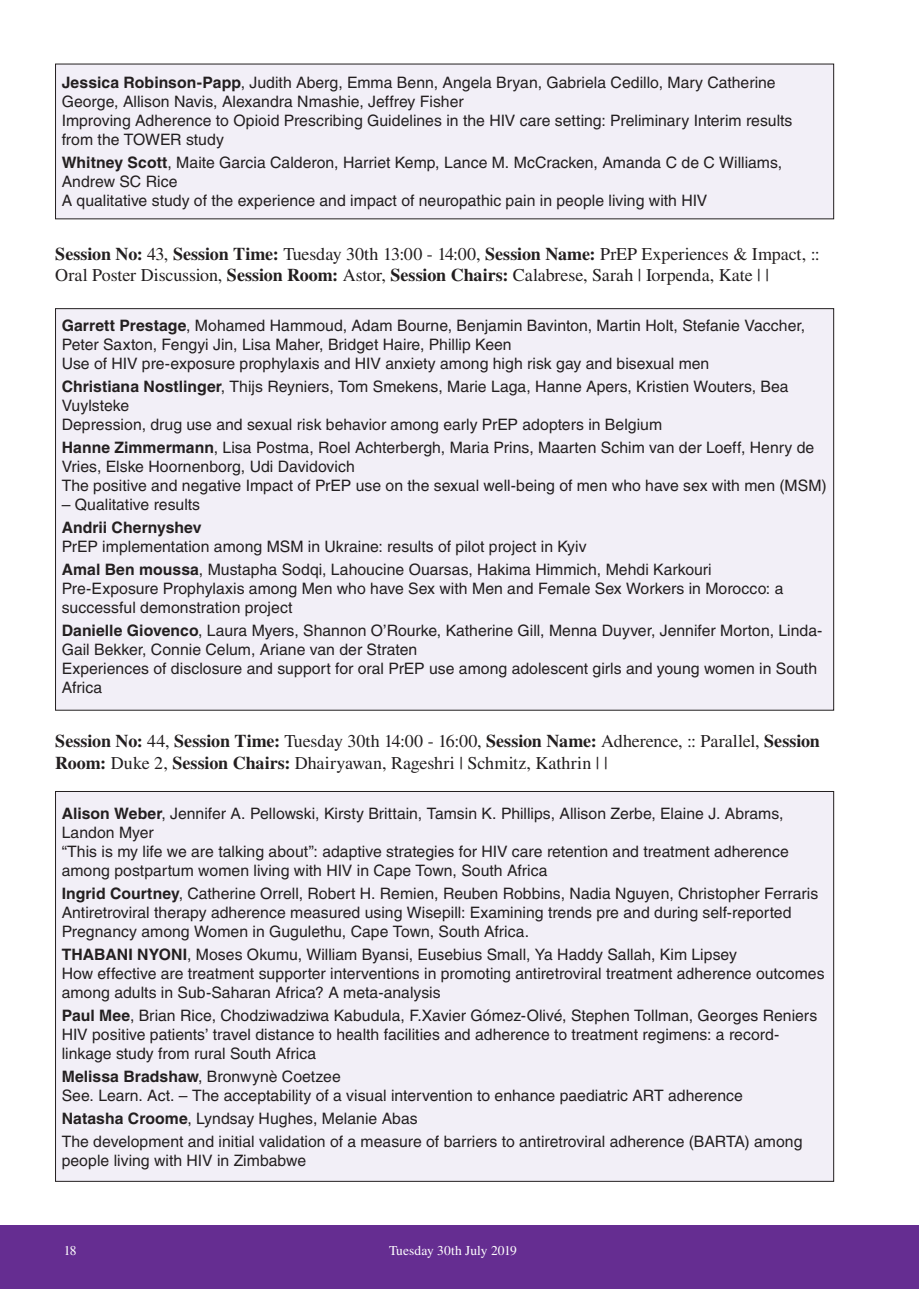
<style>
.page{position:relative;width:919px;height:1289px;background:#fff}
.page>*{position:absolute;margin:0;border:0;box-sizing:border-box;transform-origin:0 0}
.t1{font:18px/21.6px "Times LT Std";letter-spacing:-.005em;color:#231f20}
.t2{font:15.75px/18.9px "Helvetica LT Std";color:#231f20}
.t3{font:700 15.75px "Helvetica LT Std";color:#231f20}
.t4{font:13.5px "Times LT Std";color:#fff}
.s1{font-weight:700}
</style>
<div class="page">
<div style="left:0;top:1225px;width:918px;height:63px;background:#652d91"></div>
<div style="left:56px;top:64px;width:777px;height:155px;background:#f2eff7"></div>
<div style="left:56px;top:791px;width:777px;height:390px;background:#f2eff7"></div>
<div style="left:56px;top:308px;width:777px;height:402px;background:#f2eff7"></div>
<p class="t2" style="left:62px;top:73px;width:732px"><span class="s1">Jessica Robinson-Papp</span>, Judith Aberg, Emma Benn, Angela Bryan, Gabriela Cedillo, Mary Catherine George, Allison Navis, Alexandra Nmashie, Jeffrey Fisher<br>Improving Adherence to Opioid Prescribing Guidelines in the HIV care setting: Preliminary Interim results from the TOWER study</p>
<p class="t2" style="left:62px;top:153px;width:722px"><span class="s1">Whitney Scott</span>, Maite Garcia Calderon, Harriet Kemp, Lance M. McCracken, Amanda C de C Williams,<br>Andrew SC Rice<br>A qualitative study of the experience and impact of neuropathic pain in people living with HIV</p>
<p class="t1" style="left:55px;top:243px;width:765px"><span class="s1">Session No:</span> 43, <span class="s1">Session Time:</span> Tuesday 30th 13:00 - 14:00, <span class="s1">Session Name:</span> PrEP Experiences &amp; Impact, ::<br>Oral Poster Discussion, <span class="s1">Session Room:</span> Astor, <span class="s1">Session Chairs:</span> Calabrese, Sarah | Iorpenda, Kate | |</p>
<p class="t2" style="left:62px;top:316px;width:745px"><span class="s1">Garrett Prestage</span>, Mohamed Hammoud, Adam Bourne, Benjamin Bavinton, Martin Holt, Stefanie Vaccher,<br>Peter Saxton, Fengyi Jin, Lisa Maher, Bridget Haire, Phillip Keen<br>Use of HIV pre-exposure prophylaxis and HIV anxiety among high risk gay and bisexual men</p>
<p class="t2" style="left:62px;top:377px;width:728px"><span class="s1">Christiana Nostlinger</span>, Thijs Reyniers, Tom Smekens, Marie Laga, Hanne Apers, Kristien Wouters, Bea<br>Vuylsteke<br>Depression, drug use and sexual risk behavior among early PrEP adopters in Belgium</p>
<p class="t2" style="left:62px;top:438px;width:766px"><span class="s1">Hanne Zimmermann</span>, Lisa Postma, Roel Achterbergh, Maria Prins, Maarten Schim van der Loeff, Henry de<br>Vries, Elske Hoornenborg, Udi Davidovich<br>The positive and negative Impact of PrEP use on the sexual well-being of men who have sex with men (MSM)</p>
<p class="t2" style="left:62px;top:495px;width:140px">– Qualitative results</p>
<p class="t3" style="left:62px;top:518px;width:141px">Andrii Chernyshev</p>
<p class="t2" style="left:62px;top:535px;width:651px;line-height:23.1px">PrEP implementation among MSM in Ukraine: results of pilot project in Kyiv<br><span class="s1">Amal Ben moussa</span>, Mustapha Sodqi, Lahoucine Ouarsas, Hakima Himmich, Mehdi Karkouri</p>
<p class="t2" style="left:62px;top:579px;width:723px">Pre-Exposure Prophylaxis among Men who have Sex with Men and Female Sex Workers in Morocco: a successful demonstration project</p>
<p class="t2" style="left:62px;top:621px;width:762px"><span class="s1">Danielle Giovenco</span>, Laura Myers, Shannon O’Rourke, Katherine Gill, Menna Duyver, Jennifer Morton, Linda-Gail Bekker, Connie Celum, Ariane van der Straten<br>Experiences of disclosure and support for oral PrEP use among adolescent girls and young women in South Africa</p>
<p class="t1" style="left:55px;top:730px;width:766px"><span class="s1">Session No:</span> 44, <span class="s1">Session Time:</span> Tuesday 30th 14:00 - 16:00, <span class="s1">Session Name:</span> Adherence, :: Parallel, <span class="s1">Session<br>Room:</span> Duke 2, <span class="s1">Session Chairs:</span> Dhairyawan, Rageshri | Schmitz, Kathrin | |</p>
<p class="t2" style="left:62px;top:803px;width:728px"><span class="s1">Alison Weber</span>, Jennifer A. Pellowski, Kirsty Brittain, Tamsin K. Phillips, Allison Zerbe, Elaine J. Abrams, Landon Myer<br>“This is my life we are talking about”: adaptive strategies for HIV care retention and treatment adherence among postpartum women living with HIV in Cape Town, South Africa</p>
<p class="t2" style="left:62px;top:883px;width:758px"><span class="s1">Ingrid Courtney</span>, Catherine Orrell, Robert H. Remien, Reuben Robbins, Nadia Nguyen, Christopher Ferraris<br>Antiretroviral therapy adherence measured using Wisepill: Examining trends pre and during self-reported<br>Pregnancy among Women in Gugulethu, Cape Town, South Africa.</p>
<p class="t2" style="left:62px;top:944px;width:764px"><span class="s1">THABANI NYONI</span>, Moses Okumu, William Byansi, Eusebius Small, Ya Haddy Sallah, Kim Lipsey<br>How effective are treatment supporter interventions in promoting antiretroviral treatment adherence outcomes among adults in Sub-Saharan Africa? A meta-analysis</p>
<p class="t2" style="left:62px;top:1005px;width:757px"><span class="s1">Paul Mee</span>, Brian Rice, Chodziwadziwa Kabudula, F.Xavier Gómez-Olivé, Stephen Tollman, Georges Reniers<br>HIV positive patients’ travel distance to health facilities and adherence to treatment regimens: a record&shy;linkage study from rural South Africa</p>
<p class="t2" style="left:62px;top:1066px;width:682px"><span class="s1">Melissa Bradshaw</span>, Bronwynè Coetzee<br>See. Learn. Act. – The acceptability of a visual intervention to enhance paediatric ART adherence</p>
<p class="t2" style="left:62px;top:1106px;width:742px;line-height:23.1px"><span class="s1">Natasha Croome</span>, Lyndsay Hughes, Melanie Abas<br>The development and initial validation of a measure of barriers to antiretroviral adherence (BARTA) among</p>
<p class="t2" style="left:62px;top:1150px;width:246px">people living with HIV in Zimbabwe</p>
<p class="t4" style="left:64px;top:1243px;width:14px">18</p>
<p class="t4" style="left:389px;top:1243px;width:129px">Tuesday 30th July 2019</p>
</div>
